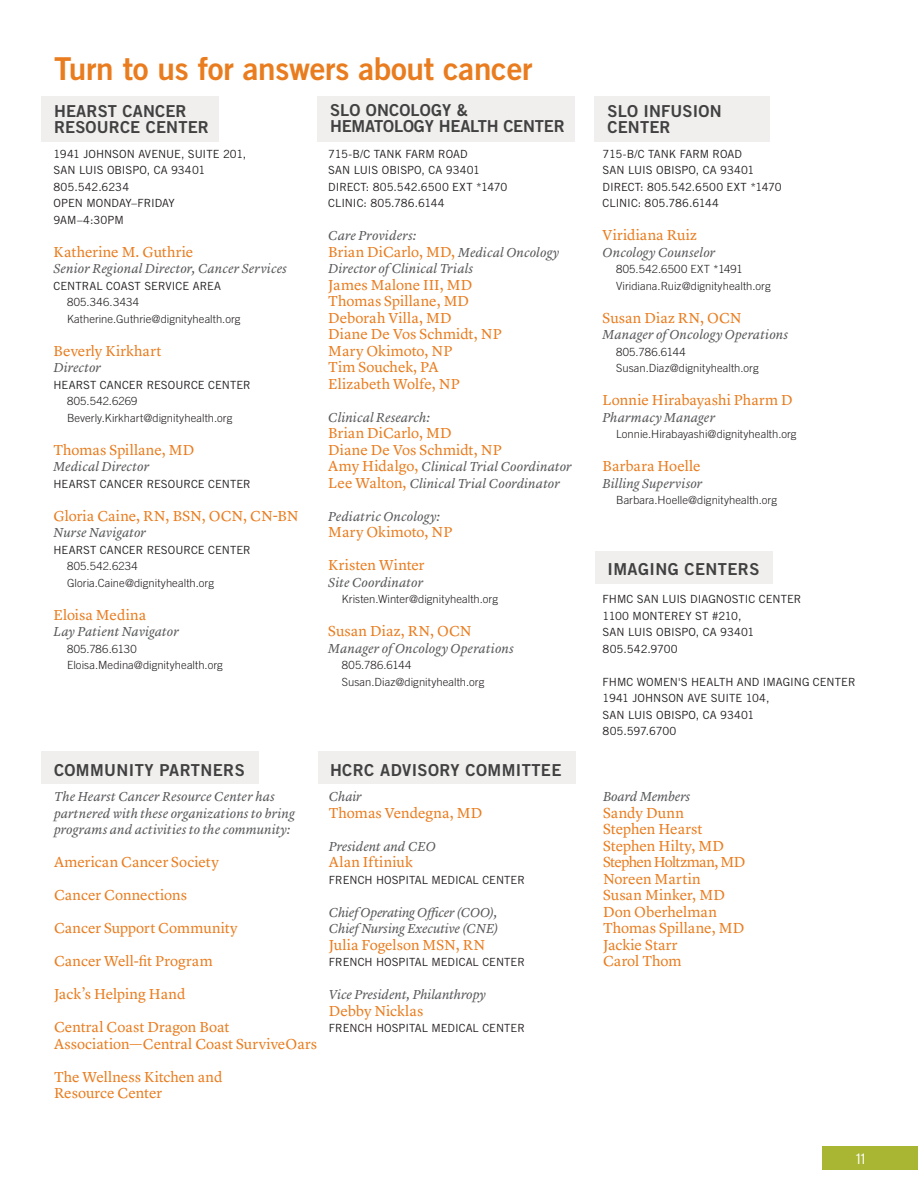
<style>
.page{position:relative;width:918px;height:1188px;background:#fff}
.page>*{position:absolute;margin:0;border:0;box-sizing:border-box;transform-origin:0 0}
.Artical_Headers{font:31.5px "Trade Gothic Bold Two";letter-spacing:-.01em;color:#e97c1e}
.Dates{font:16.5px/16.5px "Trade Gothic Bold Two";letter-spacing:.01em;color:#414142}
.Dates-2{font:16.5px/16.5px "Trade Gothic Bold Two";letter-spacing:-.01em;color:#414142}
.t1{font:15.15px/16.5px "Lyon Text";letter-spacing:-.005em;color:#e97c1e}
.Body_Copy{font:15px/16.5px "Lyon Text";color:#e97c1e}
.t2{font:300 15px "Interstate";color:#fff}
.Body_Copy-2{font:italic 13.5px/16.5px "Lyon Text";letter-spacing:.005em;color:#58595b}
.Body_Copy-3{font:11.25px/16.5px "Trade Gothic";color:#231f20}
.Body_Copy-4{font:300 11.25px "Trade Gothic";letter-spacing:.005em;color:#231f20}
.Body_Copy-5{font:300 11.25px "Trade Gothic";letter-spacing:.025em;color:#231f20}
.Body_Copy-6{font:300 11.25px "Trade Gothic";letter-spacing:.03em;color:#231f20}
.Body_Copy-7{font:300 11.25px "Trade Gothic";letter-spacing:.035em;color:#231f20}
.s1{font-style:italic;font-size:13.5px;color:#58595b}
.s2{font-style:normal;font-size:15px;color:#e97c1e}
</style>
<div class="page">
<div style="left:318px;top:751px;width:258px;height:33px;background:#f0efed"></div>
<div style="left:595px;top:551px;width:177px;height:33px;background:#f0efed"></div>
<div style="left:42px;top:752px;width:217px;height:32px;background:#f0efed"></div>
<div style="left:42px;top:96px;width:177px;height:46px;background:#f0efed"></div>
<div style="left:318px;top:96px;width:257px;height:46px;background:#f0efed"></div>
<div style="left:595px;top:96px;width:175px;height:46px;background:#f0efed"></div>
<div style="left:823px;top:1147px;width:95px;height:23px;background:#a9b633"></div>
<p class="Artical_Headers" style="left:54px;top:49px;width:480px">Turn to us for answers about cancer</p>
<p class="Dates" style="left:54px;top:102px;width:156px">HEARST CANCER<br>RESOURCE CENTER</p>
<p class="Dates-2" style="left:330px;top:101px;width:236px">SLO ONCOLOGY &amp;<br>HEMATOLOGY HEALTH CENTER</p>
<p class="Dates" style="left:608px;top:102px;width:116px">SLO INFUSION<br>CENTER</p>
<p class="Body_Copy-3" style="left:54px;top:145px;width:194px">1941 JOHNSON AVENUE, SUITE 201,</p>
<p class="Body_Copy-3" style="left:54px;top:162px;width:153px">SAN LUIS OBISPO, CA 93401</p>
<p class="Body_Copy-3" style="left:54px;top:178px;width:77px">805.542.6234</p>
<p class="Body_Copy-3" style="left:54px;top:195px;width:123px">OPEN MONDAY–FRIDAY</p>
<p class="Body_Copy-3" style="left:54px;top:211px;width:72px">9AM–4:30PM</p>
<p class="Body_Copy" style="left:54px;top:242px;width:141px">Katherine M. Guthrie</p>
<p class="Body_Copy-2" style="left:54px;top:259px;width:235px">Senior Regional Director, Cancer Services</p>
<p class="Body_Copy-3" style="left:54px;top:277px;width:169px">CENTRAL COAST SERVICE AREA</p>
<p class="Body_Copy-7" style="left:67px;top:295px;width:74px">805.346.3434</p>
<p class="Body_Copy-4" style="left:67px;top:312px;width:175px">Katherine.Guthrie@dignityhealth.org</p>
<p class="Body_Copy" style="left:54px;top:341px;width:109px">Beverly Kirkhart</p>
<p class="Body_Copy-2" style="left:54px;top:358px;width:49px">Director</p>
<p class="Body_Copy-3" style="left:54px;top:376px;width:199px">HEARST CANCER RESOURCE CENTER</p>
<p class="Body_Copy-4" style="left:67px;top:394px;width:72px">805.542.6269</p>
<p class="Body_Copy-4" style="left:67px;top:411px;width:167px">Beverly.Kirkhart@dignityhealth.org</p>
<p class="Body_Copy" style="left:54px;top:440px;width:142px">Thomas Spillane, MD</p>
<p class="Body_Copy-2" style="left:54px;top:457px;width:97px">Medical Director</p>
<p class="Body_Copy-3" style="left:54px;top:475px;width:199px">HEARST CANCER RESOURCE CENTER</p>
<p class="Body_Copy" style="left:54px;top:506px;width:247px">Gloria Caine, RN, BSN, OCN, CN-BN</p>
<p class="Body_Copy-2" style="left:54px;top:523px;width:94px">Nurse Navigator</p>
<p class="Body_Copy-3" style="left:54px;top:541px;width:199px">HEARST CANCER RESOURCE CENTER</p>
<p class="Body_Copy-5" style="left:67px;top:559px;width:72px">805.542.6234</p>
<p class="Body_Copy-4" style="left:67px;top:576px;width:148px">Gloria.Caine@dignityhealth.org</p>
<p class="Body_Copy" style="left:54px;top:605px;width:94px">Eloisa Medina</p>
<p class="Body_Copy-2" style="left:54px;top:622px;width:127px">Lay Patient Navigator</p>
<p class="Body_Copy-5" style="left:67px;top:642px;width:71px">805.786.6130</p>
<p class="Body_Copy-4" style="left:67px;top:658px;width:157px">Eloisa.Medina@dignityhealth.org</p>
<p class="Body_Copy-3" style="left:328px;top:145px;width:141px">715-B/C TANK FARM ROAD</p>
<p class="Body_Copy-3" style="left:328px;top:162px;width:153px">SAN LUIS OBISPO, CA 93401</p>
<p class="Body_Copy-3" style="left:328px;top:178px;width:181px">DIRECT: 805.542.6500 EXT *1470</p>
<p class="Body_Copy-3" style="left:328px;top:195px;width:118px">CLINIC: 805.786.6144</p>
<p class="Body_Copy-2" style="left:328px;top:226px;width:89px">Care Providers:</p>
<p class="Body_Copy" style="left:328px;top:242px;width:232px">Brian DiCarlo, MD, <span class="s1">Medical Oncology</span></p>
<p class="Body_Copy-2" style="left:328px;top:259px;width:146px">Director of Clinical Trials</p>
<p class="Body_Copy" style="left:328px;top:275px;width:146px">James Malone III, MD</p>
<p class="Body_Copy" style="left:328px;top:292px;width:142px">Thomas Spillane, MD</p>
<p class="Body_Copy" style="left:328px;top:308px;width:125px">Deborah Villa, MD</p>
<p class="Body_Copy" style="left:328px;top:325px;width:175px">Diane De Vos Schmidt, NP</p>
<p class="Body_Copy" style="left:328px;top:341px;width:126px">Mary Okimoto, NP</p>
<p class="Body_Copy" style="left:328px;top:358px;width:112px">Tim Souchek, PA</p>
<p class="Body_Copy" style="left:328px;top:374px;width:133px">Elizabeth Wolfe, NP</p>
<p class="Body_Copy-2" style="left:328px;top:408px;width:103px">Clinical Research:</p>
<p class="Body_Copy" style="left:328px;top:424px;width:125px">Brian DiCarlo, MD</p>
<p class="Body_Copy" style="left:328px;top:440px;width:175px">Diane De Vos Schmidt, NP</p>
<p class="Body_Copy-2" style="left:328px;top:457px;width:245px"><span class="s2">Amy Hidalgo,</span> Clinical Trial Coordinator</p>
<p class="Body_Copy-2" style="left:328px;top:474px;width:233px"><span class="s2">Lee Walton,</span> Clinical Trial Coordinator</p>
<p class="Body_Copy-2" style="left:328px;top:507px;width:113px">Pediatric Oncology:</p>
<p class="Body_Copy" style="left:328px;top:523px;width:126px">Mary Okimoto, NP</p>
<p class="Body_Copy" style="left:328px;top:556px;width:98px">Kristen Winter</p>
<p class="Body_Copy-2" style="left:328px;top:573px;width:96px">Site Coordinator</p>
<p class="Body_Copy-4" style="left:342px;top:592px;width:158px">Kristen.Winter@dignityhealth.org</p>
<p class="Body_Copy" style="left:328px;top:622px;width:145px">Susan Diaz, RN, OCN</p>
<p class="Body_Copy-2" style="left:328px;top:639px;width:187px">Manager of Oncology Operations</p>
<p class="Body_Copy-5" style="left:342px;top:658px;width:71px">805.786.6144</p>
<p class="Body_Copy-4" style="left:342px;top:675px;width:144px">Susan.Diaz@dignityhealth.org</p>
<p class="Dates" style="left:54px;top:762px;width:192px">COMMUNITY PARTNERS</p>
<p class="Body_Copy-2" style="left:54px;top:787px;width:242px">The Hearst Cancer Resource Center has partnered with these organizations to bring programs and activities to the community:</p>
<p class="Body_Copy" style="left:54px;top:853px;width:166px">American Cancer Society</p>
<p class="Body_Copy" style="left:54px;top:886px;width:135px">Cancer Connections</p>
<p class="Body_Copy" style="left:54px;top:919px;width:185px">Cancer Support Community</p>
<p class="Body_Copy" style="left:54px;top:952px;width:160px">Cancer Well-fit Program</p>
<p class="Body_Copy" style="left:54px;top:985px;width:133px">Jack’s Helping Hand</p>
<p class="Body_Copy" style="left:54px;top:1018px;width:265px">Central Coast Dragon Boat<br>Association—Central Coast SurviveOars</p>
<p class="Body_Copy" style="left:54px;top:1067px;width:170px">The Wellness Kitchen and<br>Resource Center</p>
<p class="Dates" style="left:330px;top:761px;width:233px">HCRC ADVISORY COMMITTEE</p>
<p class="Body_Copy-2" style="left:329px;top:787px;width:34px">Chair</p>
<p class="Body_Copy" style="left:329px;top:803px;width:155px">Thomas Vendegna, MD</p>
<p class="Body_Copy-2" style="left:329px;top:837px;width:108px">President and CEO</p>
<p class="Body_Copy" style="left:329px;top:853px;width:86px">Alan Iftiniuk</p>
<p class="Body_Copy-3" style="left:329px;top:871px;width:197px">FRENCH HOSPITAL MEDICAL CENTER</p>
<p class="Body_Copy-2" style="left:329px;top:903px;width:171px">Chief Operating Officer (COO),<br>Chief Nursing Executive (CNE)</p>
<p class="Body_Copy" style="left:329px;top:935px;width:158px">Julia Fogelson MSN, RN</p>
<p class="Body_Copy-3" style="left:329px;top:954px;width:197px">FRENCH HOSPITAL MEDICAL CENTER</p>
<p class="Body_Copy-2" style="left:329px;top:985px;width:158px">Vice President, Philanthropy</p>
<p class="Body_Copy" style="left:329px;top:1001px;width:96px">Debby Nicklas</p>
<p class="Body_Copy-3" style="left:329px;top:1020px;width:197px">FRENCH HOSPITAL MEDICAL CENTER</p>
<p class="Body_Copy-3" style="left:603px;top:145px;width:141px">715-B/C TANK FARM ROAD</p>
<p class="Body_Copy-3" style="left:603px;top:162px;width:153px">SAN LUIS OBISPO, CA 93401</p>
<p class="Body_Copy-3" style="left:603px;top:178px;width:181px">DIRECT: 805.542.6500 EXT *1470</p>
<p class="Body_Copy-3" style="left:603px;top:195px;width:118px">CLINIC: 805.786.6144</p>
<p class="Body_Copy" style="left:603px;top:226px;width:96px">Viridiana Ruiz</p>
<p class="Body_Copy-2" style="left:603px;top:243px;width:114px">Oncology Counselor</p>
<p class="Body_Copy-6" style="left:616px;top:262px;width:128px">805.542.6500 EXT *1491</p>
<p class="Body_Copy-4" style="left:616px;top:279px;width:156px">Viridiana.Ruiz@dignityhealth.org</p>
<p class="Body_Copy" style="left:603px;top:308px;width:141px">Susan Diaz RN, OCN</p>
<p class="Body_Copy-2" style="left:603px;top:325px;width:187px">Manager of Oncology Operations</p>
<p class="Body_Copy-5" style="left:616px;top:345px;width:71px">805.786.6144</p>
<p class="Body_Copy-4" style="left:616px;top:361px;width:144px">Susan.Diaz@dignityhealth.org</p>
<p class="Body_Copy" style="left:603px;top:391px;width:192px">Lonnie Hirabayashi Pharm D</p>
<p class="Body_Copy-2" style="left:603px;top:408px;width:114px">Pharmacy Manager</p>
<p class="Body_Copy-4" style="left:616px;top:427px;width:182px">Lonnie.Hirabayashi@dignityhealth.org</p>
<p class="Body_Copy" style="left:603px;top:457px;width:99px">Barbara Hoelle</p>
<p class="Body_Copy-2" style="left:603px;top:474px;width:101px">Billing Supervisor</p>
<p class="Body_Copy-4" style="left:616px;top:493px;width:162px">Barbara.Hoelle@dignityhealth.org</p>
<p class="Dates" style="left:608px;top:561px;width:153px">IMAGING CENTERS</p>
<p class="Body_Copy-3" style="left:603px;top:591px;width:200px">FHMC SAN LUIS DIAGNOSTIC CENTER<br>1100 MONTEREY ST #210,<br>SAN LUIS OBISPO, CA 93401<br>805.542.9700</p>
<p class="Body_Copy-3" style="left:603px;top:673px;width:254px">FHMC WOMEN'S HEALTH AND IMAGING CENTER<br>1941 JOHNSON AVE SUITE 104,<br>SAN LUIS OBISPO, CA 93401<br>805.597.6700</p>
<p class="Body_Copy-2" style="left:603px;top:787px;width:89px">Board Members</p>
<p class="t1" style="left:603px;top:803px;width:144px">Sandy Dunn<br>Stephen Hearst<br>Stephen Hilty, MD<br>Stephen Holtzman, MD<br>Noreen Martin<br>Susan Minker, MD<br>Don Oberhelman<br>Thomas Spillane, MD<br>Jackie Starr<br>Carol Thom</p>
<p class="t2" style="left:856px;top:1150px;width:11px">11</p>
</div>
